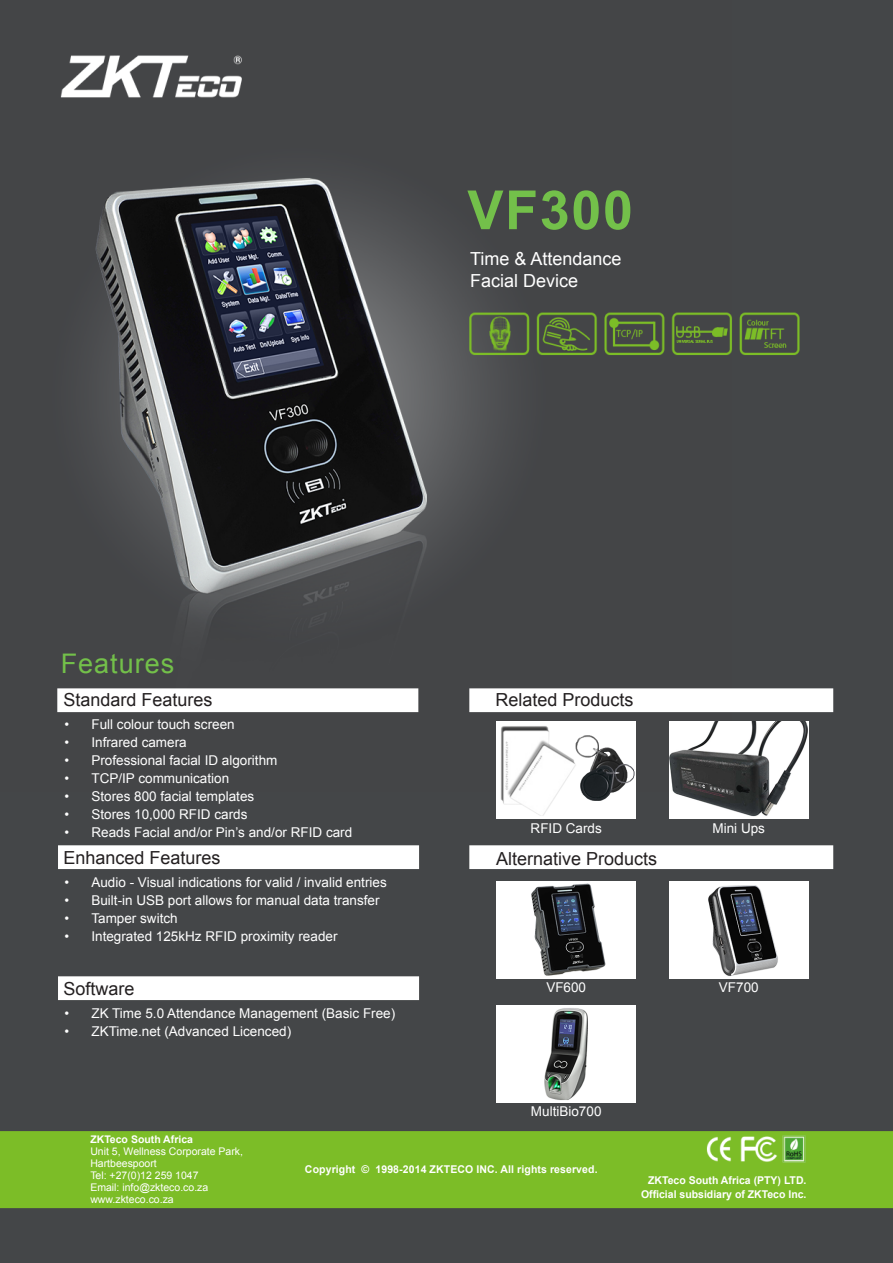
<style>
.page{position:relative;width:893px;height:1263px;background:#fff}
.page>*{position:absolute;margin:0;border:0;box-sizing:border-box;transform-origin:0 0}
.t1{font:700 54px "Arial";letter-spacing:.03em;color:#73c04a}
.t2{font:27px "Arial";letter-spacing:.035em;color:#73c04a}
.t3{font:18px "Arial";color:#231f20}
.t4{font:18px "Arial";color:#fff}
.t5{font:13.5px "Arial";color:#fff}
.t6{font:700 10.65px "Arial";color:#fff}
.t7{font:10.5px "Arial";color:#fff}
.t8{font:700 10.5px "Arial";color:#fff}
</style>
<div class="page">
<img style="left:0;top:0;width:893px;height:1263px">
<img style="left:497px;top:722px;width:139px;height:97px">
<img style="left:669px;top:722px;width:139px;height:97px">
<img style="left:497px;top:881px;width:139px;height:97px">
<img style="left:669px;top:881px;width:139px;height:97px">
<img style="left:497px;top:1005px;width:139px;height:97px">
<p class="t1" style="left:467px;top:174px;width:167px">VF300</p>
<p class="t4" style="left:470px;top:247px;width:153px">Time &amp; Attendance</p>
<p class="t4" style="left:470px;top:269px;width:110px">Facial Device</p>
<p class="t2" style="left:61px;top:646px;width:115px">Features</p>
<p class="t3" style="left:63px;top:688px;width:151px">Standard Features</p>
<p class="t5" style="left:64px;top:716px;width:172px">• Full colour touch screen</p>
<p class="t5" style="left:64px;top:734px;width:124px">• Infrared camera</p>
<p class="t5" style="left:64px;top:752px;width:215px">• Professional facial ID algorithm</p>
<p class="t5" style="left:64px;top:770px;width:166px">• TCP/IP communication</p>
<p class="t5" style="left:64px;top:788px;width:191px">• Stores 800 facial templates</p>
<p class="t5" style="left:64px;top:806px;width:185px">• Stores 10,000 RFID cards</p>
<p class="t5" style="left:64px;top:824px;width:289px">• Reads Facial and/or Pin’s and/or RFID card</p>
<p class="t5" style="left:64px;top:873px;width:324px">• Audio - Visual indications for valid / invalid entries</p>
<p class="t5" style="left:64px;top:891px;width:317px">• Built-in USB port allows for manual data transfer</p>
<p class="t5" style="left:64px;top:909px;width:115px">• Tamper switch</p>
<p class="t5" style="left:64px;top:927px;width:275px">• Integrated 125kHz RFID proximity reader</p>
<p class="t3" style="left:63px;top:846px;width:159px">Enhanced Features</p>
<p class="t3" style="left:63px;top:977px;width:73px">Software</p>
<p class="t5" style="left:64px;top:1004px;width:332px">• ZK Time 5.0 Attendance Management (Basic Free)</p>
<p class="t5" style="left:64px;top:1022px;width:228px">• ZKTime.net (Advanced Licenced)</p>
<p class="t3" style="left:495px;top:688px;width:140px">Related Products</p>
<p class="t5" style="left:531px;top:819px;width:73px">RFID Cards</p>
<p class="t5" style="left:712px;top:819px;width:54px">Mini Ups</p>
<p class="t3" style="left:496px;top:847px;width:163px">Alternative Products</p>
<p class="t5" style="left:546px;top:978px;width:41px">VF600</p>
<p class="t5" style="left:719px;top:978px;width:41px">VF700</p>
<p class="t5" style="left:531px;top:1102px;width:72px">MultiBio700</p>
<p class="t8" style="left:90px;top:1132px;width:104px">ZKTeco South Africa</p>
<p class="t7" style="left:90px;top:1144px;width:154px">Unit 5, Wellness Corporate Park,</p>
<p class="t7" style="left:90px;top:1156px;width:68px">Hartbeespoort</p>
<p class="t7" style="left:90px;top:1168px;width:110px">Tel: +27(0)12 259 1047</p>
<p class="t7" style="left:90px;top:1180px;width:120px">Email: info@zkteco.co.za</p>
<p class="t7" style="left:90px;top:1192px;width:85px">www.zkteco.co.za</p>
<p class="t6" style="left:305px;top:1162px;width:294px">Copyright © 1998-2014 ZKTECO INC. All rights reserved.</p>
<p class="t6" style="left:648px;top:1173px;width:160px">ZKTeco South Africa (PTY) LTD.</p>
<p class="t6" style="left:641px;top:1187px;width:167px">Official subsidiary of ZKTeco Inc.</p>
</div>
